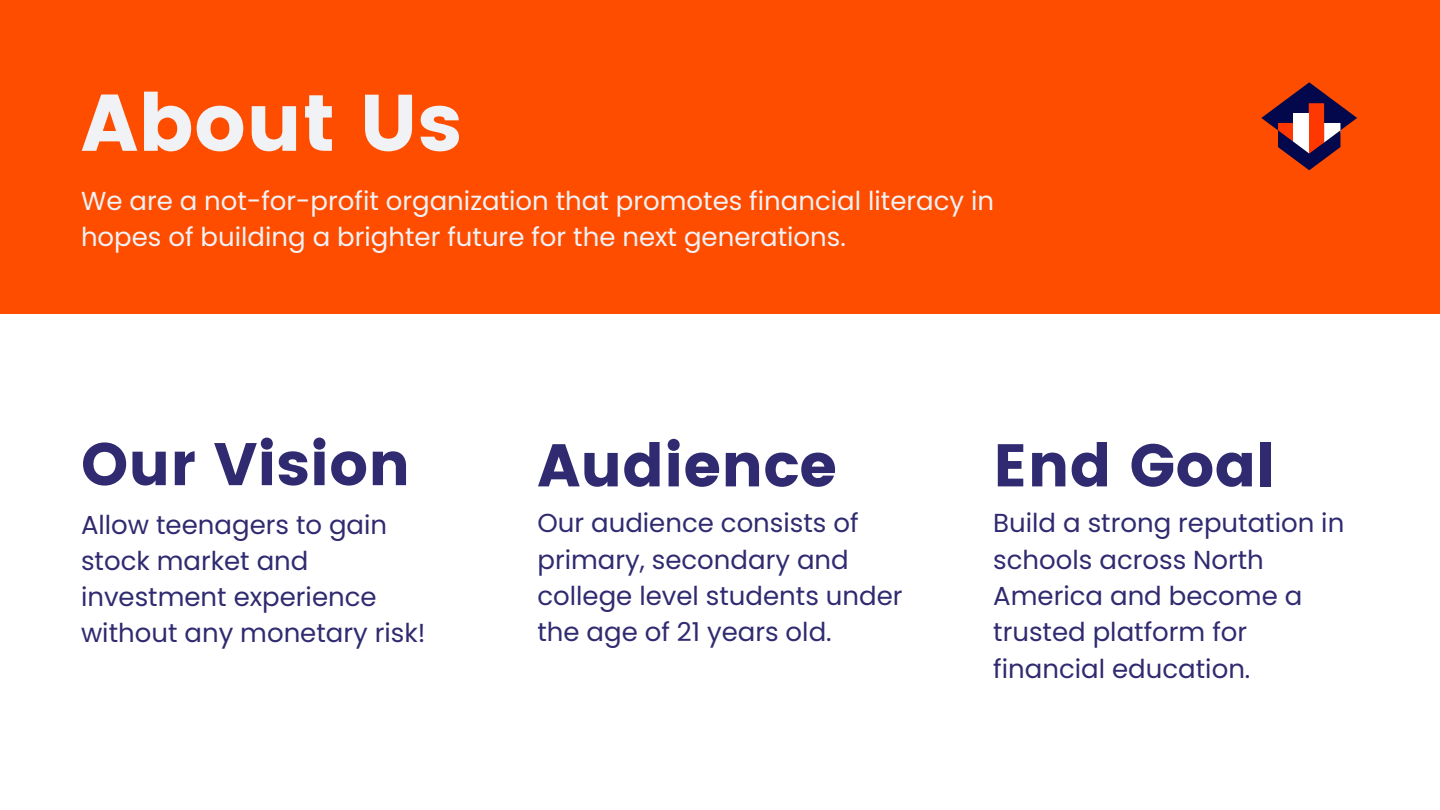
<style>
.page{position:relative;width:1440px;height:810px;background:#fff}
.page>*{position:absolute;margin:0;border:0;box-sizing:border-box;transform-origin:0 0}
.t1{font:80px "Poppins";color:#f0f2f6}
.t2{font:60px "Poppins";color:#302b70}
.t3{font:26px/36.3px "Poppins";color:#302b70}
.t4{font:26px/36.3px "Poppins";color:#f0f2f6}
</style>
<div class="page">
<div style="left:0;top:0;width:1440px;height:314px;background:#ff4d00"></div>
<svg style="left:1261px;top:82px;width:96px;height:88px"></svg>
<h1 class="t1" style="left:81px;top:76px;width:383px">About Us</h1>
<p class="t4" style="left:81px;top:183px;width:915px">We are a not-for-profit organization that promotes financial literacy in hopes of building a brighter future for the next generations.</p>
<p class="t2" style="left:81px;top:429px;width:331px">Our Vision</p>
<h2 class="t3" style="left:81px;top:506px;width:346px">Allow teenagers to gain stock market and investment experience without any monetary risk!</h2>
<p class="t2" style="left:537px;top:431px;width:301px">Audience</p>
<h2 class="t3" style="left:537px;top:505px;width:367px">Our audience consists of primary, secondary and college level students under the age of 21 years old.</h2>
<p class="t2" style="left:993px;top:431px;width:284px">End Goal</p>
<h2 class="t3" style="left:993px;top:505px;width:353px">Build a strong reputation in schools across North<br>America and become a trusted platform for financial education.</h2>
</div>
